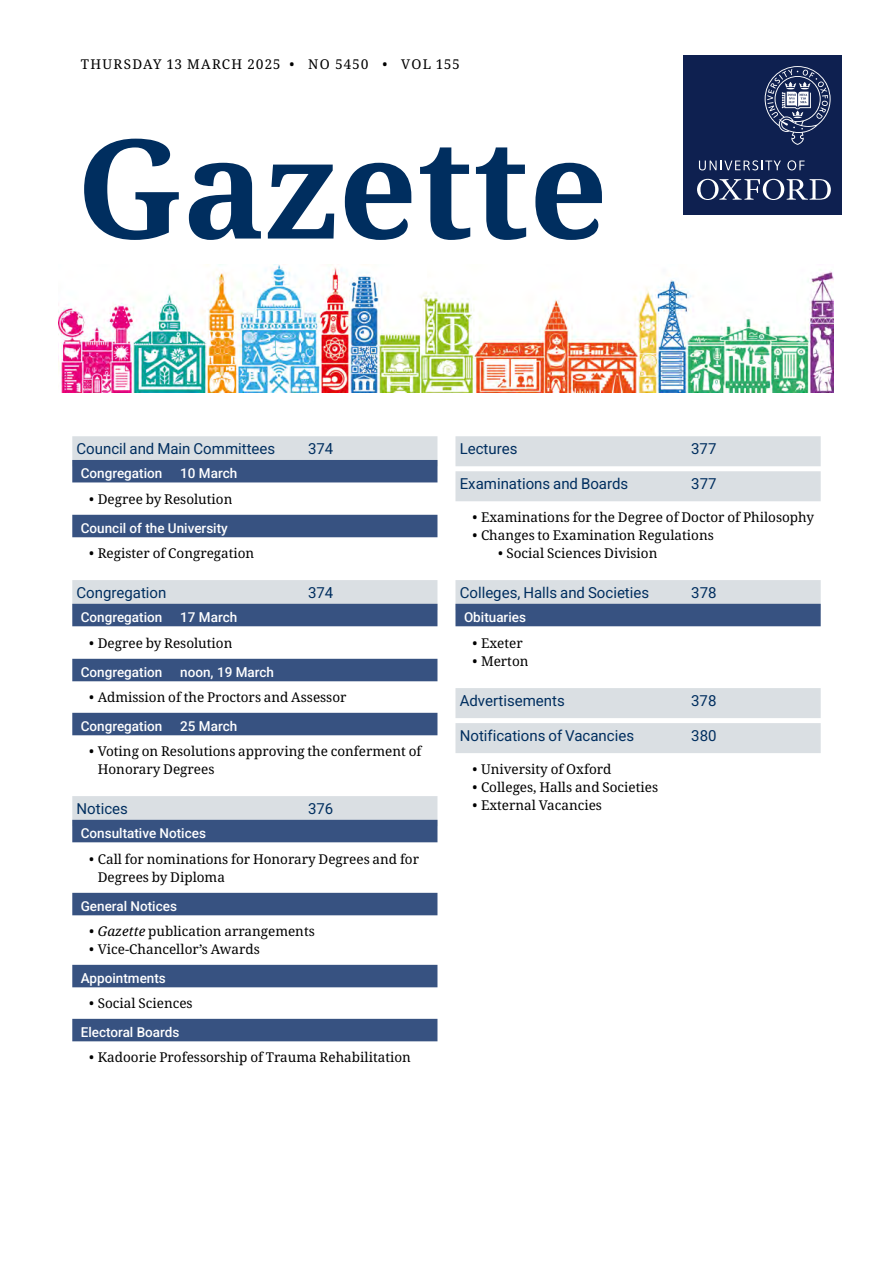
<style>
.page{position:relative;width:893px;height:1263px;background:#fff}
.page>*{position:absolute;margin:0;border:0;box-sizing:border-box;transform-origin:0 0}
.Gazette_Mast_Head{font:700 138px "Noto Serif";color:#002e5f}
.t1{font:15px "Roboto";color:#002e5f}
.Volume__numbers{font:13.5px/18px "Noto Serif";color:#000}
.t2{font:13.5px "Roboto";color:#fff}
.Volume__numbers-2{font:13.5px "Noto Serif";letter-spacing:.1em;color:#000}
.s1{font-style:italic}
</style>
<div class="page">
<div style="left:683px;top:55px;width:159px;height:159px;background:#0e2050"></div>
<svg style="left:697px;top:179px;width:134px;height:21px"></svg>
<svg style="left:787px;top:160px;width:18px;height:10px"></svg>
<svg style="left:699px;top:160px;width:82px;height:10px"></svg>
<svg style="left:765px;top:66px;width:66px;height:79px"></svg>
<img style="left:58px;top:265px;width:775px;height:128px">
<div style="left:72px;top:436px;width:365px;height:30px;background:#dadfe3"></div>
<div style="left:72px;top:460px;width:365px;height:22px;background:#375281"></div>
<div style="left:72px;top:515px;width:365px;height:22px;background:#375281"></div>
<div style="left:72px;top:580px;width:365px;height:30px;background:#dadfe3"></div>
<div style="left:72px;top:604px;width:365px;height:22px;background:#375281"></div>
<div style="left:72px;top:659px;width:365px;height:22px;background:#375281"></div>
<div style="left:72px;top:713px;width:365px;height:22px;background:#375281"></div>
<div style="left:72px;top:796px;width:365px;height:30px;background:#dadfe3"></div>
<div style="left:72px;top:820px;width:365px;height:22px;background:#375281"></div>
<div style="left:72px;top:893px;width:365px;height:22px;background:#375281"></div>
<div style="left:72px;top:965px;width:365px;height:22px;background:#375281"></div>
<div style="left:72px;top:1019px;width:365px;height:22px;background:#375281"></div>
<div style="left:455px;top:436px;width:366px;height:30px;background:#dadfe3"></div>
<div style="left:455px;top:471px;width:366px;height:30px;background:#dadfe3"></div>
<div style="left:455px;top:580px;width:366px;height:30px;background:#dadfe3"></div>
<div style="left:455px;top:604px;width:366px;height:22px;background:#375281"></div>
<div style="left:455px;top:688px;width:366px;height:30px;background:#dadfe3"></div>
<div style="left:455px;top:723px;width:366px;height:30px;background:#dadfe3"></div>
<p class="Volume__numbers-2" style="left:81px;top:55px;width:380px">THURSDAY 13 March 2025 • NO 5450 • VOL 155</p>
<h1 class="Gazette_Mast_Head" style="left:77px;top:92px;width:533px">Gazette</h1>
<p class="t1" style="left:77px;top:438px;width:200px">Council and Main Committees</p>
<p class="t1" style="left:308px;top:438px;width:27px">374</p>
<p class="t2" style="left:81px;top:464px;width:83px">Congregation</p>
<p class="t2" style="left:180px;top:464px;width:58px">10 March</p>
<p class="Volume__numbers" style="left:89px;top:491px;width:145px">• Degree by Resolution</p>
<p class="t2" style="left:81px;top:519px;width:149px">Council of the University</p>
<p class="Volume__numbers" style="left:89px;top:545px;width:167px">• Register of Congregation</p>
<p class="t1" style="left:77px;top:582px;width:91px">Congregation</p>
<p class="t1" style="left:308px;top:582px;width:27px">374</p>
<p class="t2" style="left:81px;top:608px;width:83px">Congregation</p>
<p class="t2" style="left:180px;top:608px;width:58px">17 March</p>
<p class="Volume__numbers" style="left:89px;top:635px;width:145px">• Degree by Resolution</p>
<p class="t2" style="left:81px;top:663px;width:83px">Congregation</p>
<p class="t2" style="left:180px;top:663px;width:95px">noon, 19 March</p>
<p class="Volume__numbers" style="left:89px;top:689px;width:259px">• Admission of the Proctors and Assessor</p>
<p class="t2" style="left:81px;top:717px;width:83px">Congregation</p>
<p class="t2" style="left:180px;top:717px;width:58px">25 March</p>
<p class="Volume__numbers" style="left:98px;top:743px;width:325px;text-indent:-9px">• Voting on Resolutions approving the conferment of<br>Honorary Degrees</p>
<p class="t1" style="left:77px;top:798px;width:53px">Notices</p>
<p class="t1" style="left:308px;top:798px;width:27px">376</p>
<p class="t2" style="left:81px;top:824px;width:127px">Consultative Notices</p>
<p class="Volume__numbers" style="left:98px;top:851px;width:323px;text-indent:-9px">• Call for nominations for Honorary Degrees and for<br>Degrees by Diploma</p>
<p class="t2" style="left:81px;top:897px;width:98px">General Notices</p>
<p class="Volume__numbers" style="left:89px;top:923px;width:227px"><span class="s1">• Gazette</span> publication arrangements</p>
<p class="Volume__numbers" style="left:89px;top:941px;width:172px">• Vice-Chancellor’s Awards</p>
<p class="t2" style="left:81px;top:969px;width:87px">Appointments</p>
<p class="Volume__numbers" style="left:89px;top:995px;width:105px">• Social Sciences</p>
<p class="t2" style="left:81px;top:1023px;width:100px">Electoral Boards</p>
<p class="Volume__numbers" style="left:89px;top:1049px;width:323px">• Kadoorie Professorship of Trauma Rehabilitation</p>
<p class="t1" style="left:460px;top:438px;width:59px">Lectures</p>
<p class="t1" style="left:691px;top:438px;width:27px">377</p>
<p class="t1" style="left:460px;top:473px;width:170px">Examinations and Boards</p>
<p class="t1" style="left:691px;top:473px;width:27px">377</p>
<p class="Volume__numbers" style="left:472px;top:509px;width:343px">• Examinations for the Degree of Doctor of Philosophy</p>
<p class="Volume__numbers" style="left:472px;top:527px;width:243px">• Changes to Examination Regulations</p>
<p class="Volume__numbers" style="left:498px;top:545px;width:161px">• Social Sciences Division</p>
<p class="t1" style="left:460px;top:582px;width:191px">Colleges, Halls and Societies</p>
<p class="t1" style="left:691px;top:582px;width:27px">378</p>
<p class="t2" style="left:464px;top:608px;width:64px">Obituaries</p>
<p class="Volume__numbers" style="left:472px;top:635px;width:52px">• Exeter</p>
<p class="Volume__numbers" style="left:472px;top:653px;width:57px">• Merton</p>
<p class="t1" style="left:460px;top:690px;width:107px">Advertisements</p>
<p class="t1" style="left:691px;top:690px;width:27px">378</p>
<p class="t1" style="left:460px;top:725px;width:176px">Notifications of Vacancies</p>
<p class="t1" style="left:691px;top:725px;width:27px">380</p>
<p class="Volume__numbers" style="left:472px;top:761px;width:141px">• University of Oxford</p>
<p class="Volume__numbers" style="left:472px;top:779px;width:187px">• Colleges, Halls and Societies</p>
<p class="Volume__numbers" style="left:472px;top:797px;width:131px">• External Vacancies</p>
</div>
